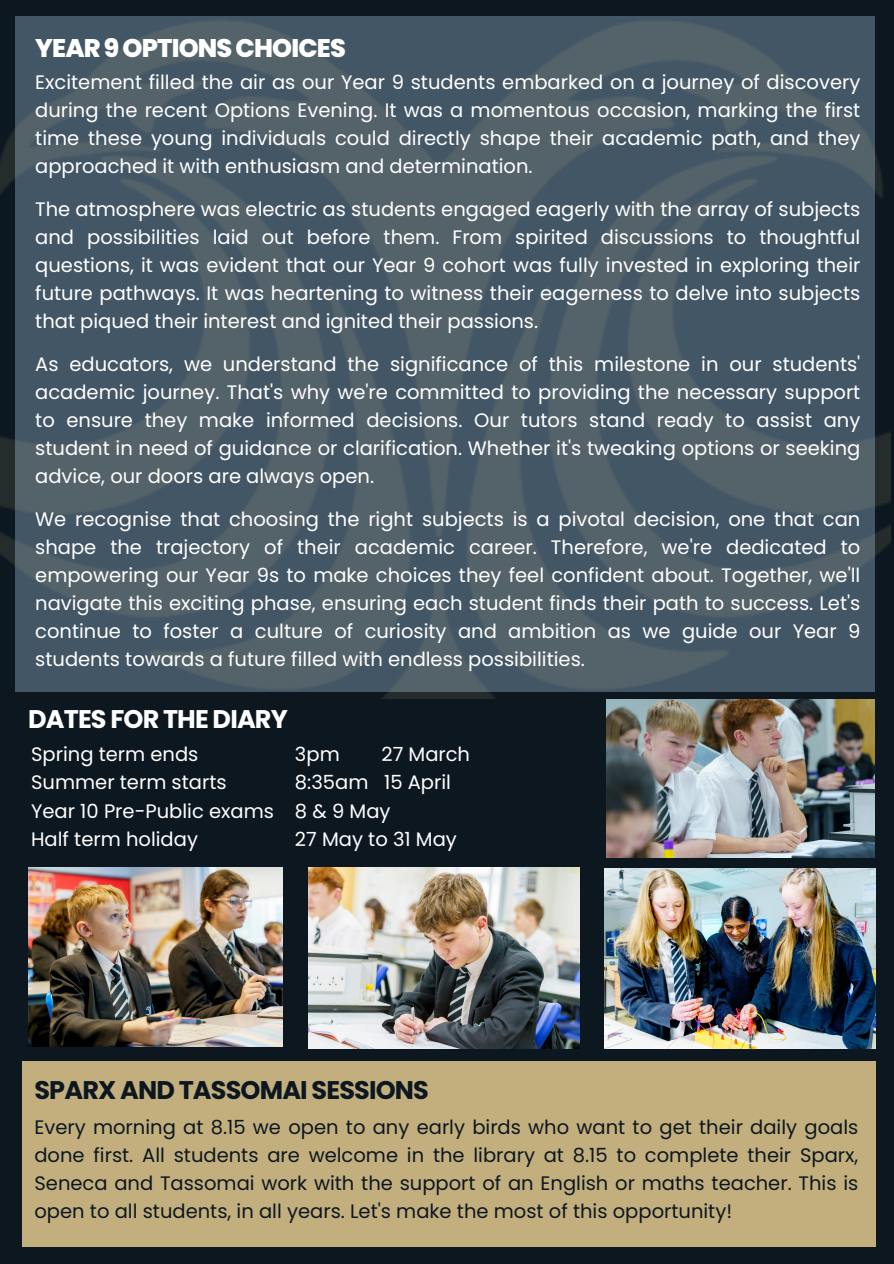
<style>
.page{position:relative;width:894px;height:1264px;background:#fff}
.page>*{position:absolute;margin:0;border:0;box-sizing:border-box;transform-origin:0 0}
.t1{font:700 25.5px "Poppins";letter-spacing:-.035em;color:#fff}
.t2{font:700 25.5px "Poppins";letter-spacing:-.035em;color:#0d1720}
.t3{font:800 25.5px "Poppins";letter-spacing:-.035em;color:#fff}
.t4{font:19.5px/28px "Poppins";color:#fff;text-align:justify}
.t5{font:19.5px/28.2px "Poppins";color:#0d1720;text-align:justify}
</style>
<div class="page">
<div style="left:0;top:0;width:893px;height:1263px;background:#0d1720"></div>
<div style="left:22px;top:1060px;width:853px;height:186px;background:#c2af7d"></div>
<img style="left:0;top:16px;width:890px;height:682px">
<img style="left:28px;top:867px;width:254px;height:179px">
<img style="left:308px;top:867px;width:271px;height:181px">
<img style="left:604px;top:868px;width:270px;height:180px">
<img style="left:606px;top:699px;width:268px;height:159px">
<p class="t3" style="left:35px;top:30px;width:312px">YEAR 9 OPTIONS CHOICES</p>
<p class="t4" style="left:35px;top:68px;width:826px">Excitement filled the air as our Year 9 students embarked on a journey of discovery during the recent Options Evening. It was a momentous occasion, marking the first time these young individuals could directly shape their academic path, and they approached it with enthusiasm and determination.</p>
<p class="t4" style="left:35px;top:195px;width:826px">The atmosphere was electric as students engaged eagerly with the array of subjects and possibilities laid out before them. From spirited discussions to thoughtful questions, it was evident that our Year 9 cohort was fully invested in exploring their future pathways. It was heartening to witness their eagerness to delve into subjects that piqued their interest and ignited their passions.</p>
<p class="t4" style="left:35px;top:350px;width:826px">As educators, we understand the significance of this milestone in our students' academic journey. That's why we're committed to providing the necessary support to ensure they make informed decisions. Our tutors stand ready to assist any student in need of guidance or clarification. Whether it's tweaking options or seeking advice, our doors are always open.</p>
<p class="t4" style="left:35px;top:505px;width:826px">We recognise that choosing the right subjects is a pivotal decision, one that can shape the trajectory of their academic career. Therefore, we're dedicated to empowering our Year 9s to make choices they feel confident about. Together, we'll navigate this exciting phase, ensuring each student finds their path to success. Let's continue to foster a culture of curiosity and ambition as we guide our Year 9 students towards a future filled with endless possibilities.</p>
<p class="t1" style="left:34px;top:416px;width:221px">UPCOMING DATES</p>
<h1 class="t1" style="left:28px;top:701px;width:261px">DATES FOR THE DIARY</h1>
<p class="t4" style="left:31px;top:740px;width:169px">Spring term ends</p>
<p class="t4" style="left:31px;top:768px;width:197px">Summer term starts</p>
<p class="t4" style="left:31px;top:796px;width:244px">Year 10 Pre-Public exams</p>
<p class="t4" style="left:31px;top:825px;width:168px">Half term holiday</p>
<h1 class="t4" style="left:295px;top:740px;width:46px">3pm</h1>
<h1 class="t4" style="left:381px;top:740px;width:90px">27 March</h1>
<p class="t4" style="left:295px;top:768px;width:157px">8:35am 15 April</p>
<p class="t4" style="left:295px;top:796px;width:97px">8&amp;9May</p>
<p class="t4" style="left:295px;top:825px;width:163px">27 May to 31 May</p>
<h1 class="t2" style="left:34px;top:1071px;width:396px">SPARX AND TASSOMAI SESSIONS</h1>
<p class="t5" style="left:34px;top:1112px;width:825px">Every morning at 8.15 we open to any early birds who want to get their daily goals done first. All students are welcome in the library at 8.15 to complete their Sparx, Seneca and Tassomai work with the support of an English or maths teacher. This is open to all students, in all years. Let's make the most of this opportunity!</p>
</div>
